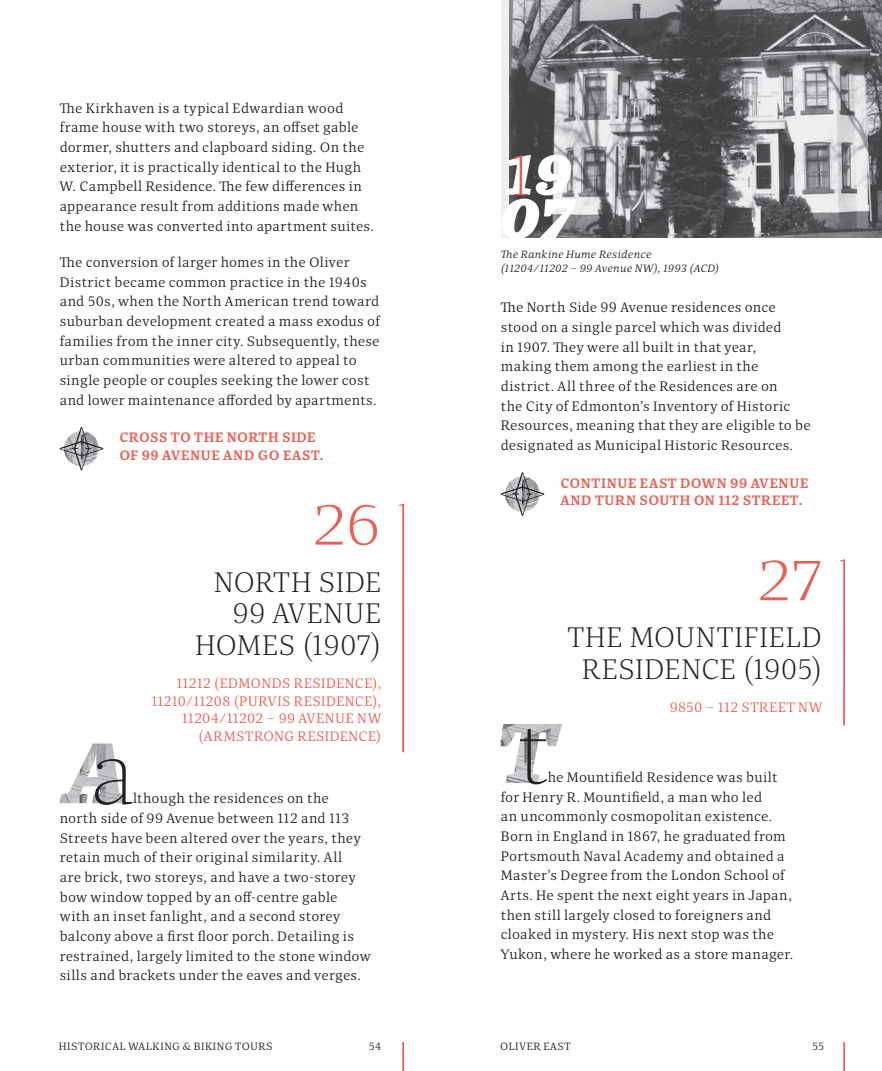
<style>
.page{position:relative;width:882px;height:1071px;background:#fff}
.page>*{position:absolute;margin:0;border:0;box-sizing:border-box;transform-origin:0 0}
.t1{font:100 86.98px "Quercus 10";color:#231f20}
.CHAPTER_TITLE{font:300 56px "Quercus 10";color:#ea5f54;scale:1.09 1}
.HEADING{font:italic 900 56px/43.4px "Quercus 10";color:#fff;scale:1.09 1}
.HEADING-2{font:300 28px/31.5px "Quercus 10";letter-spacing:.01em;color:#231f20;text-align:right}
.BODY{font:13.65px/19.6px "Quercus 10";letter-spacing:.025em;color:#231f20}
.ADDRESS{font:13.65px/17.5px "Quercus 10";letter-spacing:.03em;color:#ea5f54;text-align:right}
.BODY_INFO{font:500 13.65px/17.5px "Quercus 10";letter-spacing:.045em;color:#ea5f54}
.BODY_SMALL{font:italic 10.5px/14px "Quercus 10";letter-spacing:.025em;color:#231f20}
.t2{font:10.5px "Quercus 10";letter-spacing:.055em;color:#231f20}
.s1{font-weight:100;font-style:normal;color:#ea5f54}
</style>
<div class="page">
<img style="left:509px;top:0;width:373px;height:238px">
<img style="left:60px;top:744px;width:65px;height:59px">
<svg style="left:60px;top:427px;width:43px;height:43px"></svg>
<svg style="left:399px;top:504px;width:5px;height:248px"></svg>
<svg style="left:840px;top:559px;width:5px;height:167px"></svg>
<svg style="left:501px;top:472px;width:43px;height:44px"></svg>
<img style="left:501px;top:724px;width:61px;height:59px">
<hr style="left:843px;top:1042px;width:2px;height:29px;background:#ea5f54">
<hr style="left:402px;top:1042px;width:2px;height:29px;background:#ea5f54">
<p class="BODY" style="left:60px;top:99px;width:316px">The Kirkhaven is a typical Edwardian wood frame house with two storeys, an offset gable dormer, shutters and clapboard siding. On the exterior, it is practically identical to the Hugh W. Campbell Residence. The few differences in appearance result from additions made when the house was converted into apartment suites.</p>
<p class="BODY" style="left:60px;top:253px;width:322px">The conversion of larger homes in the Oliver District became common practice in the 1940s and 50s, when the North American trend toward suburban development created a mass exodus of families from the inner city. Subsequently, these urban communities were altered to appeal to single people or couples seeking the lower cost and lower maintenance afforded by apartments.</p>
<p class="BODY_INFO" style="left:119px;top:429px;width:206px">CROSS TO THE NORTH SIDE<br>OF 99 AVENUE AND GO EAST.</p>
<p class="CHAPTER_TITLE" style="left:312px;top:488px;width:65px">26</p>
<p class="HEADING-2" style="left:195px;top:567px;width:188px">NORTH SIDE<br>99 AVENUE<br>HOMES (1907)</p>
<p class="ADDRESS" style="left:151px;top:675px;width:231px">11212 (EDMONDS RESIDENCE),<br>11210/11208 (PURVIS RESIDENCE),<br>11204/11202 – 99 AVENUE NW (ARMSTRONG RESIDENCE)</p>
<p class="t1" style="left:90px;top:717px;width:47px">a</p>
<p class="BODY" style="left:60px;top:789px;width:313px;text-indent:73px">lthough the residences on the<br>north side of 99 Avenue between 112 and 113<br>Streets have been altered over the years, they retain much of their original similarity. All<br>are brick, two storeys, and have a two-storey bow window topped by an off-centre gable with an inset fanlight, and a second storey balcony above a first floor porch. Detailing is restrained, largely limited to the stone window sills and brackets under the eaves and verges.</p>
<p class="HEADING" style="left:499px;top:155px;width:68px"><span class="s1">1</span>9<br>07</p>
<p class="BODY_SMALL" style="left:501px;top:248px;width:220px">The Rankine Hume Residence (11204/11202 – 99 Avenue NW), 1993 (ACD)</p>
<p class="BODY" style="left:501px;top:298px;width:312px">The North Side 99 Avenue residences once stood on a single parcel which was divided<br>in 1907. They were all built in that year,<br>making them among the earliest in the district. All three of the Residences are on<br>the City of Edmonton’s Inventory of Historic Resources, meaning that they are eligible to be designated as Municipal Historic Resources.</p>
<p class="BODY_INFO" style="left:560px;top:475px;width:249px">CONTINUE EAST DOWN 99 AVENUE<br>AND TURN SOUTH ON 112 STREET.</p>
<p class="CHAPTER_TITLE" style="left:757px;top:544px;width:61px">27</p>
<p class="HEADING-2" style="left:568px;top:623px;width:256px;text-align:center">THE MOUNTIFIELD<br>RESIDENCE (1905)</p>
<p class="ADDRESS" style="left:670px;top:699px;width:154px">9850 – 112 STREET NW</p>
<p class="t1" style="left:517px;top:696px;width:33px">t</p>
<p class="BODY" style="left:501px;top:768px;width:294px;text-indent:47px">he Mountifield Residence was built for Henry R. Mountifield, a man who led<br>an uncommonly cosmopolitan existence.<br>Born in England in 1867, he graduated from Portsmouth Naval Academy and obtained a Master’s Degree from the London School of Arts. He spent the next eight years in Japan, then still largely closed to foreigners and cloaked in mystery. His next stop was the Yukon, where he worked as a store manager.</p>
<p class="t2" style="left:59px;top:1040px;width:215px">HISTORICAL WALKING &amp; BIKING TOURS</p>
<p class="t2" style="left:369px;top:1040px;width:14px">54</p>
<p class="t2" style="left:500px;top:1040px;width:72px">OLIVER EAST</p>
<p class="t2" style="left:812px;top:1040px;width:14px">55</p>
</div>
